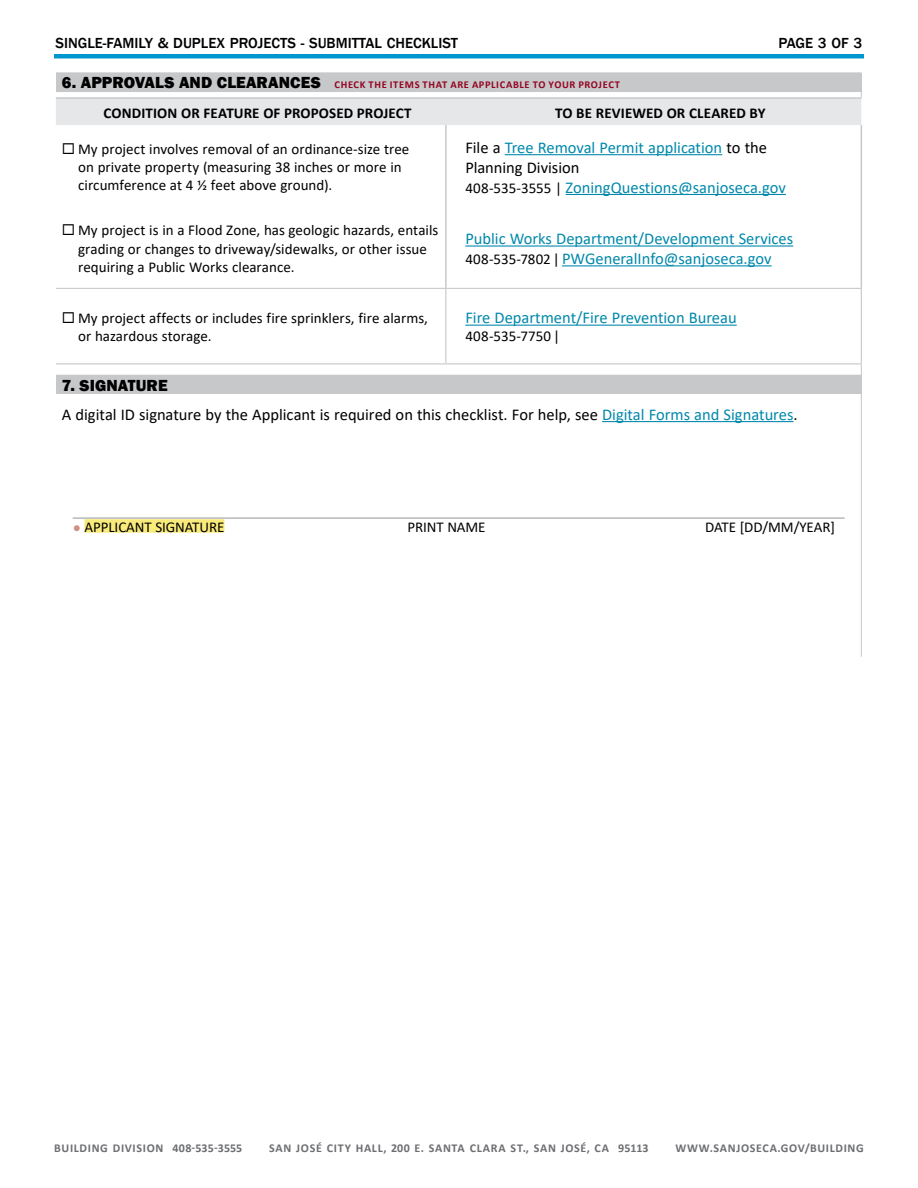
<style>
.page{position:relative;width:918px;height:1188px;background:#fff}
.page>*{position:absolute;margin:0;border:0;box-sizing:border-box;transform-origin:0 0}
.Body_Text{font:16.5px/20px "Calibri";color:#0088ab}
.Body_Text-2{font:16.5px "Calibri";color:#000}
.Subhead_1{font:800 16.5px "Franklin Gothic";letter-spacing:.005em;color:#000}
.Table_Rule_Above{font:15px/18px "Calibri";color:#000}
.Body_Text-3{font:700 15px "Calibri";letter-spacing:.005em;color:#000}
.t1{font:500 15px "Franklin Gothic";color:#000}
.Body_Text-4{font:15px "Calibri";letter-spacing:.01em;color:#000}
.t2{font:700 12px "Calibri";letter-spacing:.055em;color:#6d6e71}
.Subhead_1-2{font:700 10.5px "Calibri";letter-spacing:.06em;color:#940421}
.s1{font-family:"Franklin Gothic";font-weight:800;font-size:16.5px;color:#000}
.s2{color:#000}
.s3{font-size:15px;color:#000}
.s4{color:#0088ab}
.s5{font-size:13.5px;color:#d08f85}
</style>
<div class="page">
<hr style="left:54px;top:54px;width:810px;height:4px;background:#0096d0">
<div style="left:56px;top:376px;width:805px;height:18px;background:#c7c8ca"></div>
<svg style="left:56px;top:74px;width:806px;height:51px;background:#dddedf"></svg>
<svg style="left:861px;top:364px;width:1px;height:30px"></svg>
<hr style="left:861px;top:394px;width:1px;height:263px;background:#c7c8ca">
<hr style="left:56px;top:72px;width:390px;height:2px;background:#c7c8ca">
<hr style="left:446px;top:72px;width:416px;height:2px;background:#c7c8ca">
<hr style="left:56px;top:91px;width:390px;height:1px;background:#c7c8ca">
<hr style="left:446px;top:91px;width:415px;height:1px;background:#c7c8ca">
<hr style="left:56px;top:97px;width:390px;height:2px;background:#c7c8ca">
<hr style="left:446px;top:97px;width:416px;height:2px;background:#c7c8ca">
<hr style="left:445px;top:125px;width:2px;height:83px;background:#c7c8ca">
<hr style="left:861px;top:125px;width:1px;height:83px;background:#c7c8ca">
<hr style="left:445px;top:208px;width:2px;height:80px;background:#c7c8ca">
<hr style="left:861px;top:208px;width:1px;height:80px;background:#c7c8ca">
<hr style="left:56px;top:375px;width:390px;height:1px;background:#c7c8ca">
<hr style="left:446px;top:375px;width:415px;height:1px;background:#c7c8ca">
<hr style="left:56px;top:288px;width:390px;height:1px;background:#c7c8ca">
<hr style="left:446px;top:288px;width:416px;height:1px;background:#c7c8ca">
<hr style="left:445px;top:289px;width:1px;height:74px;background:#c7c8ca">
<hr style="left:861px;top:289px;width:1px;height:74px;background:#c7c8ca">
<hr style="left:56px;top:363px;width:390px;height:1px;background:#c7c8ca">
<hr style="left:446px;top:363px;width:416px;height:1px;background:#c7c8ca">
<hr style="left:505px;top:154px;width:217px;height:1px;background:#0088ab">
<hr style="left:566px;top:194px;width:220px;height:1px;background:#0088ab">
<hr style="left:465px;top:245px;width:328px;height:2px;background:#0088ab">
<hr style="left:562px;top:265px;width:210px;height:1px;background:#0088ab">
<hr style="left:465px;top:325px;width:272px;height:1px;background:#0088ab">
<hr style="left:602px;top:421px;width:192px;height:1px;background:#0088ab">
<hr style="left:73px;top:518px;width:772px;height:1px;background:#939598">
<div style="left:84px;top:519px;width:140px;height:14px;background:#f9eb7b"></div>
<p class="t1" style="left:56px;top:34px;width:404px">SINGLE-FAMILY &amp; DUPLEX PROJECTS - SUBMITTAL CHECKLIST</p>
<p class="t1" style="left:779px;top:34px;width:85px">PAGE 3 OF 3</p>
<p class="Subhead_1-2" style="left:62px;top:77px;width:560px"><span class="s1">6. APPROVALS AND CLEARANCES</span> CHECK THE ITEMS THAT ARE APPLICABLE TO YOUR PROJECT</p>
<p class="Body_Text-3" style="left:104px;top:102px;width:310px">CONDITION OR FEATURE OF PROPOSED PROJECT</p>
<p class="Body_Text-3" style="left:555px;top:102px;width:212px">TO BE REVIEWED OR CLEARED BY</p>
<p class="Table_Rule_Above" style="left:78px;top:140px;width:333px">My project involves removal of an ordinance-size tree on private property (measuring 38 inches or more in circumference at 4 ½ feet above ground).</p>
<p class="Body_Text" style="left:465px;top:137px;width:322px"><span class="s2">File a</span> Tree Removal Permit application <span class="s2">to the<br>Planning Division<br></span><span class="s3">408-535-3555 |</span> ZoningQuestions@sanjoseca.gov</p>
<p class="Table_Rule_Above" style="left:78px;top:221px;width:362px">My project is in a Flood Zone, has geologic hazards, entails grading or changes to driveway/sidewalks, or other issue requiring a Public Works clearance.</p>
<p class="Body_Text" style="left:465px;top:228px;width:329px">Public Works Department/Development Services<br><span class="s3">408-535-7802</span> PWGeneralInfo@sanjoseca.gov</p>
<p class="Table_Rule_Above" style="left:78px;top:308px;width:351px">My project affects or includes fire sprinklers, fire alarms, or hazardous storage.</p>
<p class="Body_Text" style="left:465px;top:307px;width:273px">Fire Department/Fire Prevention Bureau</p>
<p class="Body_Text-4" style="left:465px;top:326px;width:87px">408-535-7750</p>
<p class="Subhead_1" style="left:62px;top:375px;width:107px">7. SIGNATURE</p>
<p class="Body_Text-2" style="left:62px;top:403px;width:737px">A digital ID signature by the Applicant is required on this checklist. For help, see <span class="s4">Digital Forms and Signatures</span>.</p>
<p class="Table_Rule_Above" style="left:73px;top:518px;width:153px"><span class="s5">●</span> APPLICANT SIGNATURE</p>
<p class="Table_Rule_Above" style="left:407px;top:518px;width:80px">PRINT NAME</p>
<p class="Table_Rule_Above" style="left:705px;top:518px;width:131px">DATE [DD/MM/YEAR]</p>
<p class="t2" style="left:54px;top:1140px;width:190px">BUILDING DIVISION 408-535-3555</p>
<p class="t2" style="left:269px;top:1140px;width:381px">SAN JOSÉ CITY HALL, 200 E. SANTA CLARA ST., SAN JOSÉ, CA 95113</p>
<p class="t2" style="left:676px;top:1140px;width:190px">WWW.SANJOSECA.GOV/BUILDING</p>
</div>
